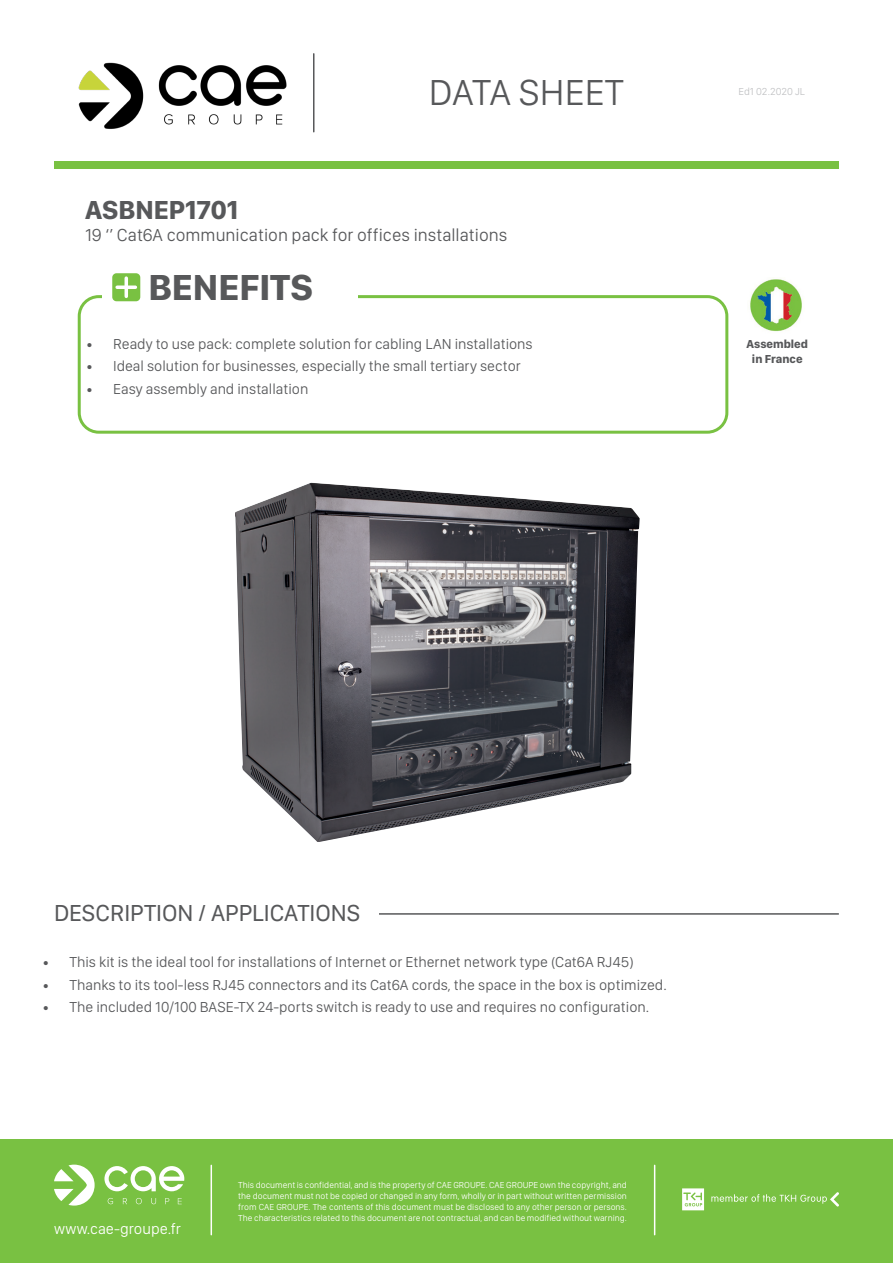
<style>
.page{position:relative;width:893px;height:1263px;background:#fff}
.page>*{position:absolute;margin:0;border:0;box-sizing:border-box;transform-origin:0 0}
.t1{font:300 37.5px "SF Compact Display";color:#57585a}
.t2{font:700 37.5px "SF Compact Display";color:#57585a}
.t3{font:700 27px "SF Compact Display";color:#57585a}
.t4{font:24px "SF Compact Display";color:#57585a}
.t5{font:300 18px "SF Compact Display";color:#57585a}
.t6{font:300 15.6px "SF Compact Display";color:#fff}
.t7{font:300 15px "SF Compact Display";color:#57585a}
.t8{font:700 12px/14.4px "SF Compact Display";color:#57585a;text-align:center}
.t9{font:300 10.5px "SF Compact Display";color:#c1c2c4}
.t10{font:300 9px/10.8px "SF Compact Display";color:#fff;text-align:justify}
</style>
<div class="page">
<div style="left:0;top:1139px;width:893px;height:124px;background:#79c142"></div>
<svg style="left:104px;top:1166px;width:80px;height:25px"></svg>
<svg style="left:54px;top:1164px;width:41px;height:41px"></svg>
<svg style="left:108px;top:1198px;width:5px;height:6px"></svg>
<svg style="left:123px;top:1198px;width:4px;height:6px"></svg>
<svg style="left:136px;top:1198px;width:6px;height:6px"></svg>
<svg style="left:151px;top:1198px;width:5px;height:6px"></svg>
<svg style="left:165px;top:1198px;width:4px;height:6px"></svg>
<svg style="left:178px;top:1198px;width:4px;height:6px"></svg>
<svg style="left:711px;top:1192px;width:128px;height:14px"></svg>
<svg style="left:682px;top:1188px;width:22px;height:22px"></svg>
<hr style="left:211px;top:1165px;width:1px;height:70px;background:#fff">
<hr style="left:654px;top:1165px;width:1px;height:70px;background:#fff">
<div style="left:54px;top:161px;width:785px;height:8px;background:#79c142"></div>
<hr style="left:313px;top:54px;width:1px;height:78px;background:#57585a">
<img style="left:78px;top:62px;width:209px;height:67px">
<div style="left:78px;top:295px;width:650px;height:139px;border:3px solid #79c142;border-radius:20px"></div>
<div style="left:103px;top:277px;width:255px;height:26px;background:#fff"></div>
<div style="left:112px;top:273px;width:28px;height:28px;background:#79c142;border-radius:4px"></div>
<hr style="left:125px;top:278px;width:3px;height:18px;background:#fff">
<svg style="left:117px;top:285px;width:18px;height:4px"></svg>
<img style="left:750px;top:279px;width:52px;height:53px">
<hr style="left:54px;top:913px;width:785px;height:2px;background:#57585a">
<div style="left:54px;top:898px;width:324px;height:23px;background:#fff"></div>
<img style="left:235px;top:483px;width:405px;height:359px">
<h1 class="t1" style="left:429px;top:63px;width:196px">DATA SHEET</h1>
<p class="t3" style="left:85px;top:187px;width:155px">ASBNEP1701</p>
<p class="t5" style="left:85px;top:221px;width:424px">19 ‘’ Cat6A communication pack for offices installations</p>
<p class="t2" style="left:148px;top:254px;width:166px">BENEFITS</p>
<p class="t7" style="left:86px;top:332px;width:448px">• Ready to use pack: complete solution for cabling LAN installations</p>
<p class="t7" style="left:86px;top:354px;width:436px">• Ideal solution for businesses, especially the small tertiary sector</p>
<p class="t7" style="left:86px;top:377px;width:224px">• Easy assembly and installation</p>
<p class="t9" style="left:738px;top:83px;width:68px">Ed1 02.2020 JL</p>
<p class="t8" style="left:746px;top:337px;width:63px">Assembled in France</p>
<p class="t4" style="left:54px;top:894px;width:308px">DESCRIPTION / APPLICATIONS</p>
<p class="t7" style="left:43px;top:950px;width:593px">• This kit is the ideal tool for installations of Internet or Ethernet network type (Cat6A RJ45)</p>
<p class="t7" style="left:43px;top:973px;width:626px">• Thanks to its tool-less RJ45 connectors and its Cat6A cords, the space in the box is optimized.</p>
<p class="t7" style="left:43px;top:995px;width:608px">• The included 10/100 BASE-TX 24-ports switch is ready to use and requires no configuration.</p>
<p class="t6" style="left:54px;top:1216px;width:129px">www.cae-groupe.fr</p>
<p class="t10" style="left:238px;top:1179px;width:390px">This document is confidential, and is the property of CAE GROUPE. CAE GROUPE own the copyright, and the document must not be copied or changed in any form, wholly or in part without written permission from CAE GROUPE. The contents of this document must be disclosed to any other person or persons.<br>The characteristics related to this document are not contractual, and can be modified without warning.</p>
</div>
